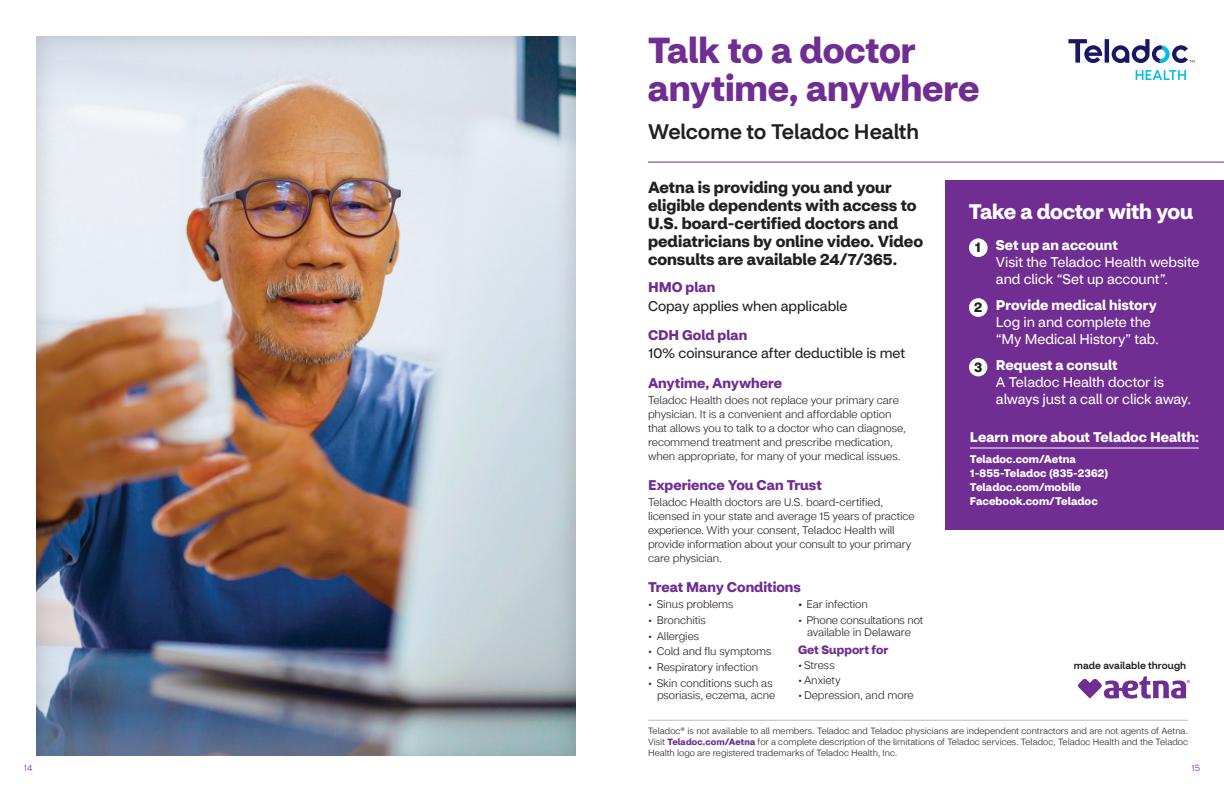
<style>
.page{position:relative;width:1224px;height:792px;background:#fff}
.page>*{position:absolute;margin:0;border:0;box-sizing:border-box;transform-origin:0 0}
.Interior_Headline{font:700 36px/38px "CVS Health Sans";letter-spacing:-.005em;color:#702d92}
.Interior_Subhead{font:500 21px "CVS Health Sans";letter-spacing:-.005em;color:#231f20}
.Interior_Subhead-2{font:700 21px "CVS Health Sans";letter-spacing:-.015em;color:#fff}
.Body{font:700 16px/18px "CVS Health Sans";color:#231f20}
.Body_subhead{font:14px/17px "CVS Health Sans";letter-spacing:-.005em;color:#fff}
.Body_headline{font:700 14px "CVS Health Sans";color:#702d92}
.Body_headline-2{font:14px "CVS Health Sans";letter-spacing:-.005em;color:#231f20}
.Body_subhead-2{font:700 14px "CVS Health Sans";color:#fff}
.Body_headline-3{font:700 14px "CVS Health Sans";color:#fff}
.t1{font:700 13.7px "CVS Health Sans";color:#231f20}
.t2{font:700 13.6px "CVS Health Sans";color:#231f20}
.t3{font:700 12px "CVS Health Sans";letter-spacing:.005em;color:#702d92}
.Body-2{font:300 11px/14px "CVS Health Sans";letter-spacing:-.005em;color:#231f20}
.Body-3{font:700 11px "CVS Health Sans";letter-spacing:.005em;color:#fff}
.Body_subhead-3{font:500 10px "CVS Health Sans";letter-spacing:.005em;color:#231f20}
.t4{font:300 9px/11px "CVS Health Sans";color:#231f20;text-align:justify}
.t5{font:300 9px "CVS Health Sans";color:#702d92}
.s1{font-weight:400}
.s2{font-weight:700;color:#702d92}
</style>
<div class="page">
<div style="left:945px;top:181px;width:279px;height:349px;background:#702d92"></div>
<hr style="left:648px;top:162px;width:576px;height:1px;background:#702d92">
<svg style="left:1068px;top:39px;width:126px;height:41px"></svg>
<div style="left:969px;top:238px;width:19px;height:19px;background:#fff;border-radius:50%"></div>
<div style="left:969px;top:298px;width:19px;height:19px;background:#fff;border-radius:50%"></div>
<div style="left:969px;top:358px;width:18px;height:18px;background:#fff;border-radius:50%"></div>
<hr style="left:970px;top:448px;width:229px;height:1px;background:#fff">
<svg style="left:1078px;top:676px;width:112px;height:23px"></svg>
<div style="left:35px;top:34px;width:542px;height:722px;background:#231f20;opacity:.2"></div>
<hr style="left:648px;top:720px;width:540px;height:1px;background:#bcbdc0">
<h2 class="Interior_Headline" style="left:648px;top:31px;width:333px">Talk to a doctor anytime, anywhere</h2>
<h2 class="Interior_Subhead" style="left:648px;top:119px;width:272px">Welcome to Teladoc Health</h2>
<p class="Body" style="left:648px;top:178px;width:277px">Aetna is providing you and your eligible dependents with access to U.S. board-certified doctors and pediatricians by online video. Video consults are available 24/7/365.</p>
<h3 class="Body_headline" style="left:648px;top:279px;width:69px">HMO plan</h3>
<h3 class="Body_headline-2" style="left:648px;top:297px;width:201px">Copay applies when applicable</h3>
<h3 class="Body_headline" style="left:648px;top:326px;width:101px">CDH Gold plan</h3>
<h3 class="Body_headline-2" style="left:648px;top:345px;width:259px">10% coinsurance after deductible is met</h3>
<h3 class="Body_headline" style="left:648px;top:374px;width:136px">Anytime, Anywhere</h3>
<p class="Body-2" style="left:648px;top:394px;width:259px">Teladoc Health does not replace your primary care physician. It is a convenient and affordable option that allows you to talk to a doctor who can diagnose, recommend treatment and prescribe medication, when appropriate, for many of your medical issues.</p>
<h3 class="Body_headline" style="left:648px;top:476px;width:175px">Experience You Can Trust</h3>
<p class="Body-2" style="left:648px;top:495px;width:268px">Teladoc Health doctors are U.S. board-certified, licensed in your state and average 15 years of practice experience. With your consent, Teladoc Health will provide information about your consult to your primary care physician.</p>
<h3 class="Body_headline" style="left:648px;top:578px;width:154px">Treat Many Conditions</h3>
<p class="Body-2" style="left:648px;top:597px;width:87px">• Sinus problems</p>
<p class="Body-2" style="left:648px;top:613px;width:59px">• Bronchitis</p>
<p class="Body-2" style="left:648px;top:629px;width:53px">• Allergies</p>
<p class="Body-2" style="left:648px;top:645px;width:125px">• Cold and flu symptoms</p>
<p class="Body-2" style="left:648px;top:660px;width:112px">• Respiratory infection</p>
<p class="Body-2" style="left:648px;top:677px;width:129px;line-height:12px;text-align:right">• Skin conditions such as psoriasis, eczema, acne</p>
<p class="Body-2" style="left:798px;top:597px;width:71px"><span class="s1">•</span> Ear infection</p>
<p class="Body-2" style="left:798px;top:614px;width:127px;line-height:12px;text-align:center">• Phone consultations not available in Delaware</p>
<p class="t3" style="left:798px;top:642px;width:92px">Get Support for</p>
<p class="Body-2" style="left:798px;top:658px;width:38px">• Stress</p>
<p class="Body-2" style="left:798px;top:673px;width:44px">• Anxiety</p>
<p class="Body-2" style="left:798px;top:688px;width:117px">• Depression, and more</p>
<h2 class="Interior_Subhead-2" style="left:969px;top:198px;width:226px">Take a doctor with you</h2>
<p class="t1" style="left:975px;top:239px;width:8px">1</p>
<p class="Body_subhead-2" style="left:996px;top:237px;width:123px">Set up an account</p>
<p class="Body_subhead" style="left:996px;top:254px;width:205px">Visit the Teladoc Health website and click “Set up account”.</p>
<p class="t1" style="left:974px;top:299px;width:10px">2</p>
<p class="Body_subhead-2" style="left:996px;top:297px;width:163px">Provide medical history</p>
<p class="Body_subhead" style="left:996px;top:314px;width:164px">Log in and complete the “My Medical History” tab.</p>
<p class="t2" style="left:974px;top:358px;width:10px">3</p>
<p class="Body_subhead-2" style="left:996px;top:357px;width:123px">Request a consult</p>
<p class="Body_subhead" style="left:996px;top:374px;width:197px">A Teladoc Health doctor is always just a call or click away.</p>
<h3 class="Body_headline-3" style="left:970px;top:428px;width:231px">Learn more about Teladoc Health:</h3>
<p class="Body-3" style="left:970px;top:452px;width:108px">Teladoc.com/Aetna</p>
<p class="Body-3" style="left:970px;top:466px;width:140px">1-855-Teladoc (835-2362)</p>
<p class="Body-3" style="left:970px;top:480px;width:113px">Teladoc.com/mobile</p>
<p class="Body-3" style="left:970px;top:494px;width:129px">Facebook.com/Teladoc</p>
<p class="Body_subhead-3" style="left:1074px;top:659px;width:114px">made available through</p>
<p class="t4" style="left:648px;top:725px;width:542px">Teladoc® is not available to all members. Teladoc and Teladoc physicians are independent contractors and are not agents of Aetna.<br>Visit <span class="s2">Teladoc.com/Aetna</span> for a complete description of the limitations of Teladoc services. Teladoc, Teladoc Health and the Teladoc Health logo are registered trademarks of Teladoc Health, Inc.</p>
<p class="t5" style="left:24px;top:763px;width:10px">14</p>
<p class="t5" style="left:1192px;top:763px;width:10px">15</p>
</div>
